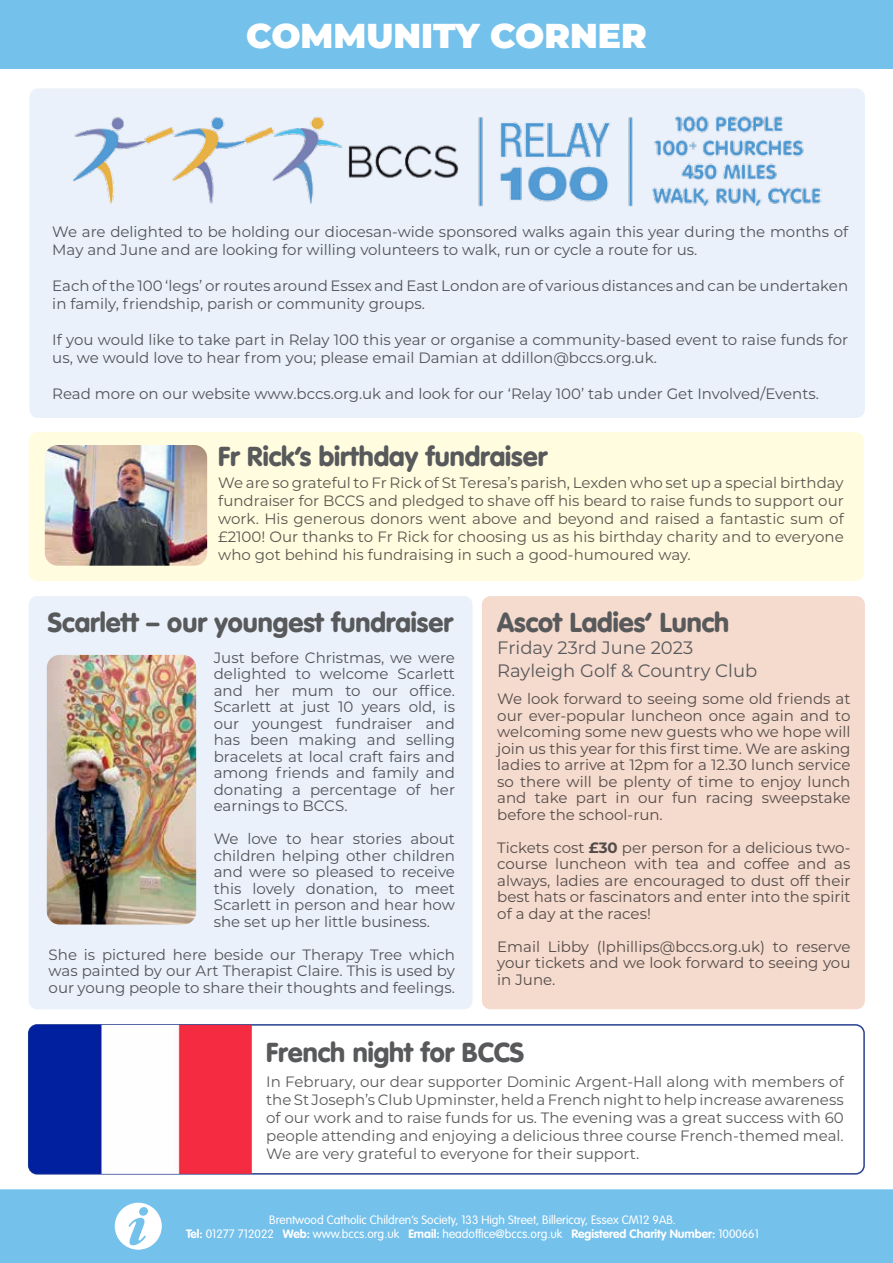
<style>
.page{position:relative;width:893px;height:1263px;background:#fff}
.page>*{position:absolute;margin:0;border:0;box-sizing:border-box;transform-origin:0 0}
.t1{font:900 34.5px "Montserrat";color:#fff}
.t2{font:900 27px "VAG Rounded Std";color:#58595b}
.t3{font:18px/22.5px "Montserrat";color:#58595b}
.t4{font:15px/16.5px "Montserrat";color:#58595b;text-align:justify}
.t5{font:300 12px/14.4px "VAG Rounded Std";color:#fff;text-align:center}
.s1{font-weight:700}
</style>
<div class="page">
<div style="left:0;top:1189px;width:893px;height:74px;background:#74c1ec"></div>
<div style="left:115px;top:1203px;width:47px;height:47px;background:#fff;border-radius:50%"></div>
<svg style="left:129px;top:1207px;width:19px;height:38px"></svg>
<div style="left:29px;top:596px;width:443px;height:413px;background:#eaf1fa;border-radius:9px"></div>
<div style="left:29px;top:432px;width:835px;height:149px;background:#fffcdf;border-radius:9px"></div>
<div style="left:28px;top:1024px;width:837px;height:150px;border:2px solid #25408f;border-radius:9px"></div>
<div style="left:482px;top:596px;width:383px;height:413px;background:#f5dace;border-radius:9px"></div>
<div style="left:0;top:0;width:893px;height:68px;background:#74c1ec"></div>
<img style="left:47px;top:655px;width:149px;height:269px">
<img style="left:45px;top:445px;width:162px;height:121px">
<img style="left:29px;top:1025px;width:223px;height:149px">
<div style="left:30px;top:88px;width:835px;height:330px;background:#eaf1fa;border-radius:9px"></div>
<img style="left:73px;top:116px;width:749px;height:91px">
<h1 class="t1" style="left:246px;top:10px;width:402px">COMMUNITY CORNER</h1>
<p class="t4" style="left:52px;top:222px;width:797px;line-height:18px">We are delighted to be holding our diocesan-wide sponsored walks again this year during the months of<br>May and June and are looking for willing volunteers to walk, run or cycle a route for us.</p>
<p class="t4" style="left:52px;top:276px;width:797px;line-height:18px">Each of the 100 ‘legs’ or routes around Essex and East London are of various distances and can be undertaken in family, friendship, parish or community groups.</p>
<p class="t4" style="left:52px;top:330px;width:797px;line-height:18px">If you would like to take part in Relay 100 this year or organise a community-based event to raise funds for us, we would love to hear from you; please email Damian at ddillon@bccs.org.uk.</p>
<p class="t4" style="left:52px;top:385px;width:768px">Read more on our website www.bccs.org.uk and look for our ‘Relay 100’ tab under Get Involved/Events.</p>
<h2 class="t2" style="left:218px;top:440px;width:331px">Fr Rick’s birthday fundraiser</h2>
<p class="t4" style="left:218px;top:473px;width:627px;line-height:18px">We are so grateful to Fr Rick of St Teresa’s parish, Lexden who set up a special birthday fundraiser for BCCS and pledged to shave off his beard to raise funds to support our work. His generous donors went above and beyond and raised a fantastic sum of £2100! Our thanks to Fr Rick for choosing us as his birthday charity and to everyone who got behind his fundraising in such a good-humoured way.</p>
<h2 class="t2" style="left:48px;top:606px;width:407px">Scarlett – our youngest fundraiser</h2>
<h2 class="t2" style="left:497px;top:606px;width:234px">Ascot Ladies’ Lunch</h2>
<p class="t3" style="left:497px;top:636px;width:262px">Friday 23rd June 2023<br>Rayleigh Golf &amp; Country Club</p>
<p class="t4" style="left:214px;top:649px;width:243px">Just before Christmas, we were delighted to welcome Scarlett and her mum to our office.<br>Scarlett at just 10 years old, is our youngest fundraiser and has been making and selling bracelets at local craft fairs and among friends and family and donating a percentage of her earnings to BCCS.</p>
<p class="t4" style="left:214px;top:830px;width:243px">We love to hear stories about children helping other children and were so pleased to receive this lovely donation, to meet Scarlett in person and hear how she set up her little business.</p>
<p class="t4" style="left:49px;top:945px;width:408px">She is pictured here beside our Therapy Tree which was painted by our Art Therapist Claire. This is used by our young people to share their thoughts and feelings.</p>
<p class="t4" style="left:497px;top:690px;width:355px">We look forward to seeing some old friends at our ever-popular luncheon once again and to welcoming some new guests who we hope will join us this year for this first time. We are asking ladies to arrive at 12pm for a 12.30 lunch service so there will be plenty of time to enjoy lunch and take part in our fun racing sweepstake before the school-run.</p>
<p class="t4" style="left:497px;top:838px;width:355px">Tickets cost <span class="s1">£30</span> per person for a delicious two&shy;course luncheon with tea and coffee and as always, ladies are encouraged to dust off their best hats or fascinators and enter into the spirit of a day at the races!</p>
<p class="t4" style="left:497px;top:937px;width:355px">Email Libby (lphillips@bccs.org.uk) to reserve your tickets and we look forward to seeing you in June.</p>
<h2 class="t2" style="left:266px;top:1036px;width:260px">French night for BCCS</h2>
<p class="t4" style="left:266px;top:1072px;width:579px;line-height:18px">In February, our dear supporter Dominic Argent-Hall along with members of the St Joseph’s Club Upminster, held a French night to help increase awareness of our work and to raise funds for us. The evening was a great success with 60 people attending and enjoying a delicious three course French-themed meal.<br>We are very grateful to everyone for their support.</p>
<p class="t5" style="left:186px;top:1213px;width:574px">Brentwood Catholic Children’s Society, 133 High Street, Billericay, Essex CM12 9AB.<br><span class="s1">Tel:</span> 01277 712022 <span class="s1">Web:</span> www.bccs.org.uk <span class="s1">Email:</span> headoffice@bccs.org.uk <span class="s1">Registered Charity Number:</span> 1000661</p>
</div>
